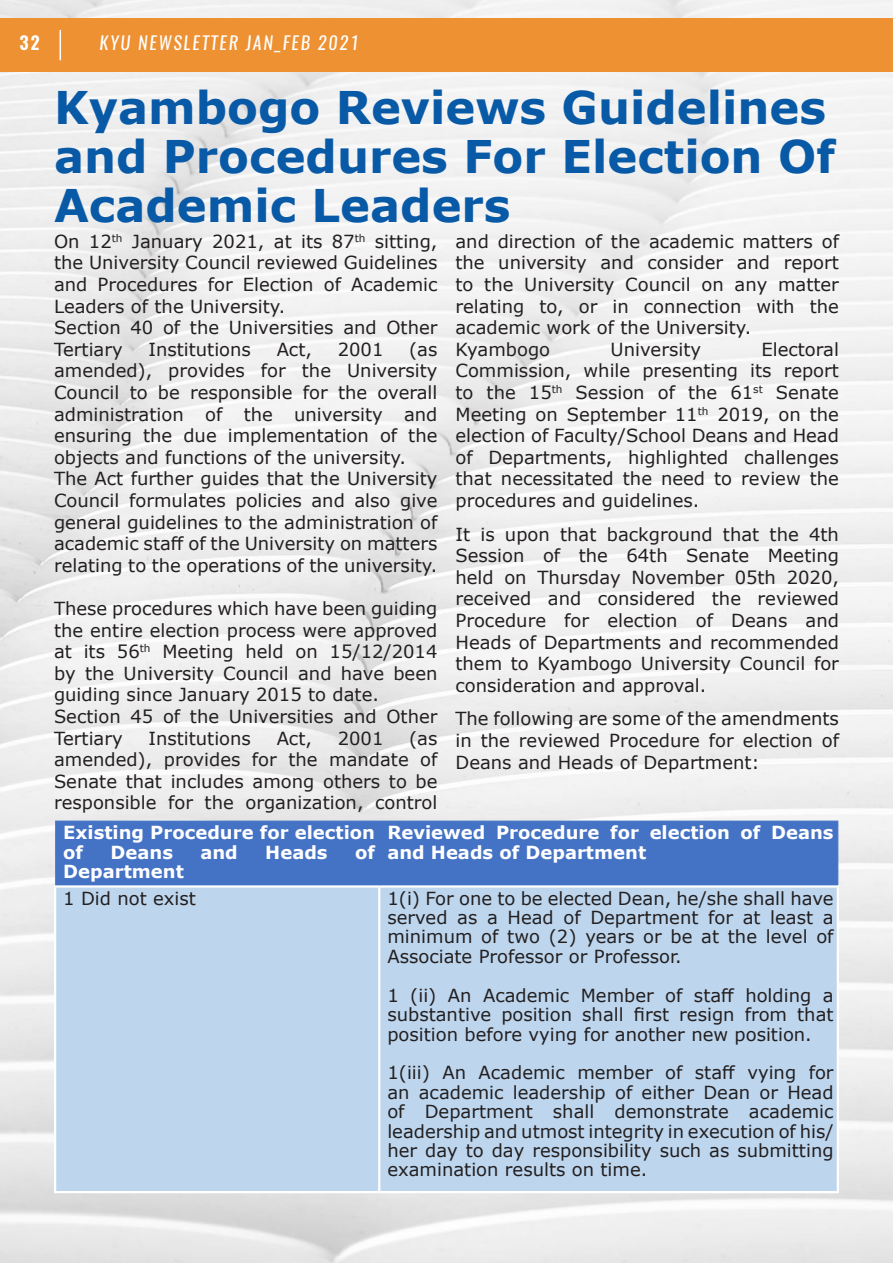
<style>
.page{position:relative;width:893px;height:1263px;background:#fff}
.page>*{position:absolute;margin:0;border:0;box-sizing:border-box;transform-origin:0 0}
.newsletter_titiles{font:700 45px/48.6px "Verdana";color:#0859a6}
.t1{font:18px/21.6px "Verdana";color:#231f20;text-align:justify}
.t2{font:700 18px/19.4px "Verdana";color:#fff}
.t3{font:italic 18px "Oswald";letter-spacing:.1em;color:#fff}
.t4{font:600 18px "Oswald";color:#fff}
</style>
<div class="page">
<div style="left:0;top:18px;width:893px;height:54px;background:#ee9132"></div>
<hr style="left:60px;top:30px;width:1px;height:30px;background:#fff">
<div style="left:55px;top:822px;width:782px;height:63px;background:#4472c4"></div>
<div style="left:55px;top:887px;width:783px;height:304px;background:#bdd6ee"></div>
<hr style="left:55px;top:821px;width:324px;height:1px;background:#4472c4">
<hr style="left:379px;top:821px;width:459px;height:1px;background:#4472c4">
<hr style="left:837px;top:821px;width:1px;height:64px;background:#4472c4">
<hr style="left:54px;top:888px;width:2px;height:303px;background:#fff">
<hr style="left:378px;top:888px;width:2px;height:303px;background:#fff">
<hr style="left:837px;top:888px;width:2px;height:303px;background:#fff">
<p class="t4" style="left:20px;top:30px;width:22px">32</p>
<p class="t3" style="left:99px;top:30px;width:261px">KYU NEWSLETTER JAN_FEB 2021</p>
<p class="newsletter_titiles" style="left:54px;top:83px;width:783px">Kyambogo Reviews Guidelines and Procedures For Election Of<br>Academic Leaders</p>
<p class="t1" style="left:54px;top:230px;width:385px">On 12<sup>th</sup> January 2021, at its 87<sup>th</sup> sitting, the University Council reviewed Guidelines and Procedures for Election of Academic Leaders of the University.</p>
<p class="t1" style="left:54px;top:317px;width:385px">Section 40 of the Universities and Other<br>Tertiary</p>
<p class="t1" style="left:54px;top:338px;width:385px;text-indent:355px">(as amended), provides for the University Council to be responsible for the overall administration of the university and ensuring the due implementation of the objects and functions of the university.</p>
<p class="t1" style="left:54px;top:468px;width:385px">The Act further guides that the University Council formulates policies and also give general guidelines to the administration of academic staff of the University on matters relating to the operations of the university.</p>
<p class="t1" style="left:54px;top:597px;width:385px">These procedures which have been guiding the entire election process were approved at its 56<sup>th</sup> Meeting held on 15/12/2014 by the University Council and have been guiding since January 2015 to date.</p>
<p class="t1" style="left:54px;top:705px;width:385px">Section 45 of the Universities and Other<br>Tertiary</p>
<p class="t1" style="left:148px;top:338px;width:104px">Institutions</p>
<p class="t1" style="left:277px;top:338px;width:37px">Act,</p>
<p class="t1" style="left:338px;top:338px;width:47px">2001</p>
<p class="t1" style="left:54px;top:727px;width:385px;text-indent:355px">(as amended), provides for the mandate of Senate that includes among others to be responsible for the organization, control</p>
<p class="t1" style="left:148px;top:727px;width:104px">Institutions</p>
<p class="t1" style="left:277px;top:727px;width:37px">Act,</p>
<p class="t1" style="left:338px;top:727px;width:47px">2001</p>
<p class="t1" style="left:455px;top:230px;width:385px">and direction of the academic matters of the university and consider and report to the University Council on any matter relating to, or in connection with the academic work of the University.</p>
<p class="t1" style="left:455px;top:338px;width:96px">Kyambogo</p>
<p class="t1" style="left:611px;top:338px;width:92px">University</p>
<p class="t1" style="left:455px;top:338px;width:385px;text-indent:306px">Electoral Commission, while presenting its report to the 15<sup>th</sup> Session of the 61<sup>st</sup> Senate Meeting on September 11<sup>th</sup> 2019, on the election of Faculty/School Deans and Head of Departments, highlighted challenges that necessitated the need to review the procedures and guidelines.</p>
<p class="t1" style="left:455px;top:523px;width:385px">It is upon that background that the 4th Session of the 64th Senate Meeting held on Thursday November 05th 2020, received and considered the reviewed Procedure for election of Deans and Heads of Departments and recommended them to Kyambogo University Council for consideration and approval.</p>
<p class="t1" style="left:455px;top:708px;width:385px">The following are some of the amendments in the reviewed Procedure for election of Deans and Heads of Department:</p>
<p class="t2" style="left:63px;top:822px;width:313px">Existing Procedure for election of</p>
<p class="t2" style="left:111px;top:842px;width:64px">Deans</p>
<p class="t2" style="left:200px;top:842px;width:39px">and</p>
<p class="t2" style="left:265px;top:842px;width:64px">Heads</p>
<p class="t2" style="left:355px;top:842px;width:21px">of</p>
<p class="t2" style="left:63px;top:861px;width:122px">Department</p>
<p class="t2" style="left:387px;top:822px;width:448px">Reviewed Procedure for election of Deans and Heads of Department</p>
<p class="t1" style="left:63px;top:887px;width:134px">1 Did not exist</p>
<p class="t1" style="left:387px;top:888px;width:448px;line-height:19.4px">1(i) For one to be elected Dean, he/she shall have served as a Head of Department for at least a minimum of two (2) years or be at the level of Associate Professor or Professor.</p>
<p class="t1" style="left:387px;top:985px;width:448px;line-height:19.4px">1 (ii) An Academic Member of staff holding a substantive position shall first resign from that position before vying for another new position.</p>
<p class="t1" style="left:387px;top:1063px;width:448px;line-height:19.5px">1(iii) An Academic member of staff vying for an academic leadership of either Dean or Head of Department shall demonstrate academic leadership and utmost integrity in execution of his/ her day to day responsibility such as submitting examination results on time.</p>
</div>
